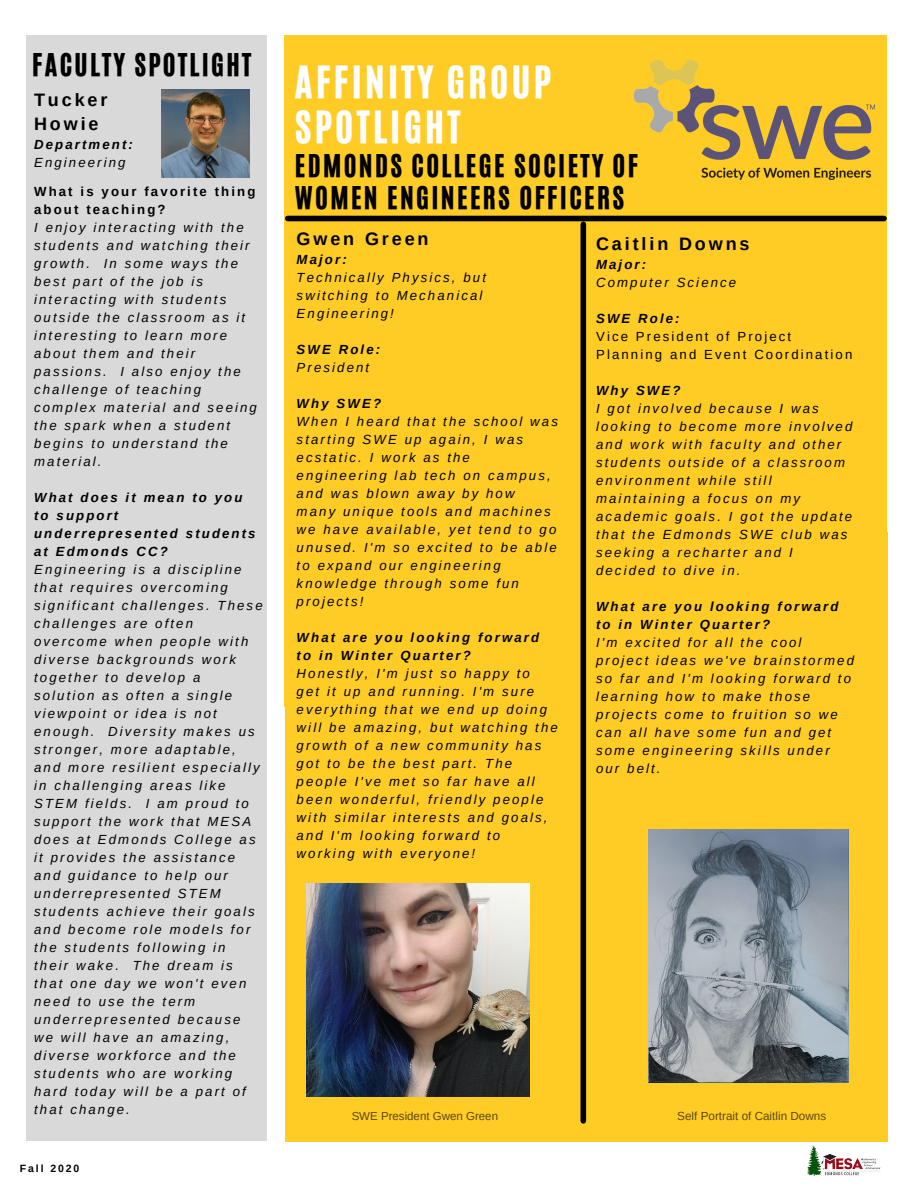
<style>
.page{position:relative;width:918px;height:1188px;background:#fff}
.page>*{position:absolute;margin:0;border:0;box-sizing:border-box;transform-origin:0 0}
.t1{font:37.35px "CA Generated";letter-spacing:.09em;color:#fff}
.t2{font:26.4px/31.8px "CA Generated";letter-spacing:.09em;color:#000}
.t3{font:700 18px "Arimo";letter-spacing:.16em;color:#000}
.t4{font:italic 13.2px/18px "Arimo";letter-spacing:.16em;color:#000}
.t5{font:italic 700 13.2px/18px "Arimo";letter-spacing:.16em;color:#000}
.t6{font:13.2px/18px "Arimo";letter-spacing:.16em;color:#000}
.t7{font:700 13.2px/18px "Arimo";letter-spacing:.16em;color:#000}
.t8{font:11.7px "Arimo";color:#000}
.t9{font:11.55px "Arimo";color:#000}
.t10{font:700 10.5px "Arimo";letter-spacing:.18em;color:#000}
</style>
<div class="page">
<div style="left:26px;top:272px;width:240px;height:869px;background:#d9d9d9"></div>
<div style="left:26px;top:36px;width:240px;height:869px;background:#d9d9d9"></div>
<div style="left:285px;top:36px;width:602px;height:347px;background:#ffcc26"></div>
<div style="left:285px;top:359px;width:602px;height:348px;background:#ffcc26"></div>
<div style="left:286px;top:533px;width:602px;height:347px;background:#ffcc26"></div>
<div style="left:286px;top:794px;width:602px;height:347px;background:#ffcc26"></div>
<img style="left:634px;top:60px;width:241px;height:120px">
<img style="left:648px;top:829px;width:200px;height:253px">
<img style="left:162px;top:90px;width:87px;height:88px">
<img style="left:307px;top:884px;width:223px;height:213px">
<div style="left:581px;top:224px;width:5px;height:897px;background:#000"></div>
<div style="left:288px;top:216px;width:596px;height:5px;background:#000"></div>
<img style="left:808px;top:1145px;width:73px;height:31px">
<p class="t2" style="left:32px;top:49px;width:221px">FACULTY SPOTLIGHT</p>
<p class="t3" style="left:34px;top:90px;width:75px">Tucker</p>
<p class="t3" style="left:34px;top:114px;width:66px">Howie</p>
<p class="t5" style="left:34px;top:136px;width:100px">Department:</p>
<p class="t4" style="left:34px;top:154px;width:93px">Engineering</p>
<p class="t7" style="left:34px;top:182px;width:223px">What is your favorite thing about teaching?</p>
<p class="t4" style="left:34px;top:218px;width:224px">I enjoy interacting with the students and watching their growth. In some ways the best part of the job is interacting with students outside the classroom as it interesting to learn more about them and their passions. I also enjoy the challenge of teaching complex material and seeing the spark when a student begins to understand the material.</p>
<p class="t5" style="left:34px;top:488px;width:223px">What does it mean to you to support underrepresented students at Edmonds CC?</p>
<p class="t4" style="left:34px;top:560px;width:230px">Engineering is a discipline that requires overcoming significant challenges. These challenges are often overcome when people with diverse backgrounds work together to develop a solution as often a single viewpoint or idea is not enough. Diversity makes us stronger, more adaptable, and more resilient especially in challenging areas like<br>STEM fields. I am proud to support the work that MESA does at Edmonds College as it provides the assistance and guidance to help our underrepresented STEM students achieve their goals and become role models for the students following in their wake. The dream is that one day we won't even need to use the term underrepresented because we will have an amazing, diverse workforce and the students who are working hard today will be a part of that change.</p>
<p class="t10" style="left:20px;top:1162px;width:61px">Fall 2020</p>
<p class="t1" style="left:295px;top:55px;width:258px">AFFINITY GROUP</p>
<p class="t1" style="left:295px;top:100px;width:167px">SPOTLIGHT</p>
<p class="t2" style="left:295px;top:150px;width:345px">EDMONDS COLLEGE SOCIETY OF<br>WOMEN ENGINEERS OFFICERS</p>
<p class="t3" style="left:596px;top:233px;width:155px">Caitlin Downs</p>
<p class="t5" style="left:596px;top:255px;width:52px">Major:</p>
<p class="t4" style="left:596px;top:273px;width:142px">Computer Science</p>
<p class="t5" style="left:596px;top:309px;width:85px">SWE Role:</p>
<p class="t6" style="left:596px;top:327px;width:258px">Vice President of Project<br>Planning and Event Coordination</p>
<p class="t5" style="left:596px;top:381px;width:86px">Why SWE?</p>
<p class="t4" style="left:596px;top:399px;width:258px">I got involved because I was looking to become more involved and work with faculty and other students outside of a classroom environment while still maintaining a focus on my academic goals. I got the update that the Edmonds SWE club was seeking a recharter and I decided to dive in.</p>
<p class="t5" style="left:596px;top:597px;width:244px">What are you looking forward to in Winter Quarter?</p>
<p class="t4" style="left:596px;top:633px;width:259px">I'm excited for all the cool project ideas we've brainstormed so far and I'm looking forward to learning how to make those projects come to fruition so we can all have some fun and get some engineering skills under our belt.</p>
<p class="t3" style="left:297px;top:229px;width:133px">Gwen Green</p>
<p class="t5" style="left:297px;top:251px;width:52px">Major:</p>
<p class="t4" style="left:297px;top:269px;width:191px">Technically Physics, but switching to Mechanical<br>Engineering!</p>
<p class="t5" style="left:297px;top:341px;width:85px">SWE Role:</p>
<p class="t4" style="left:297px;top:359px;width:74px">President</p>
<p class="t5" style="left:297px;top:395px;width:86px">Why SWE?</p>
<p class="t4" style="left:297px;top:413px;width:263px">When I heard that the school was starting SWE up again, I was ecstatic. I work as the engineering lab tech on campus, and was blown away by how<br>many unique tools and machines we have available, yet tend to go unused. I'm so excited to be able to expand our engineering knowledge through some fun projects!</p>
<p class="t5" style="left:297px;top:628px;width:244px">What are you looking forward to in Winter Quarter?</p>
<p class="t4" style="left:297px;top:664px;width:263px">Honestly, I'm just so happy to<br>get it up and running. I'm sure everything that we end up doing will be amazing, but watching the growth of a new community has got to be the best part. The people I've met so far have all been wonderful, friendly people with similar interests and goals, and I'm looking forward to working with everyone!</p>
<p class="t9" style="left:352px;top:1110px;width:148px">SWE President Gwen Green</p>
<p class="t8" style="left:677px;top:1110px;width:150px">Self Portrait of Caitlin Downs</p>
</div>
